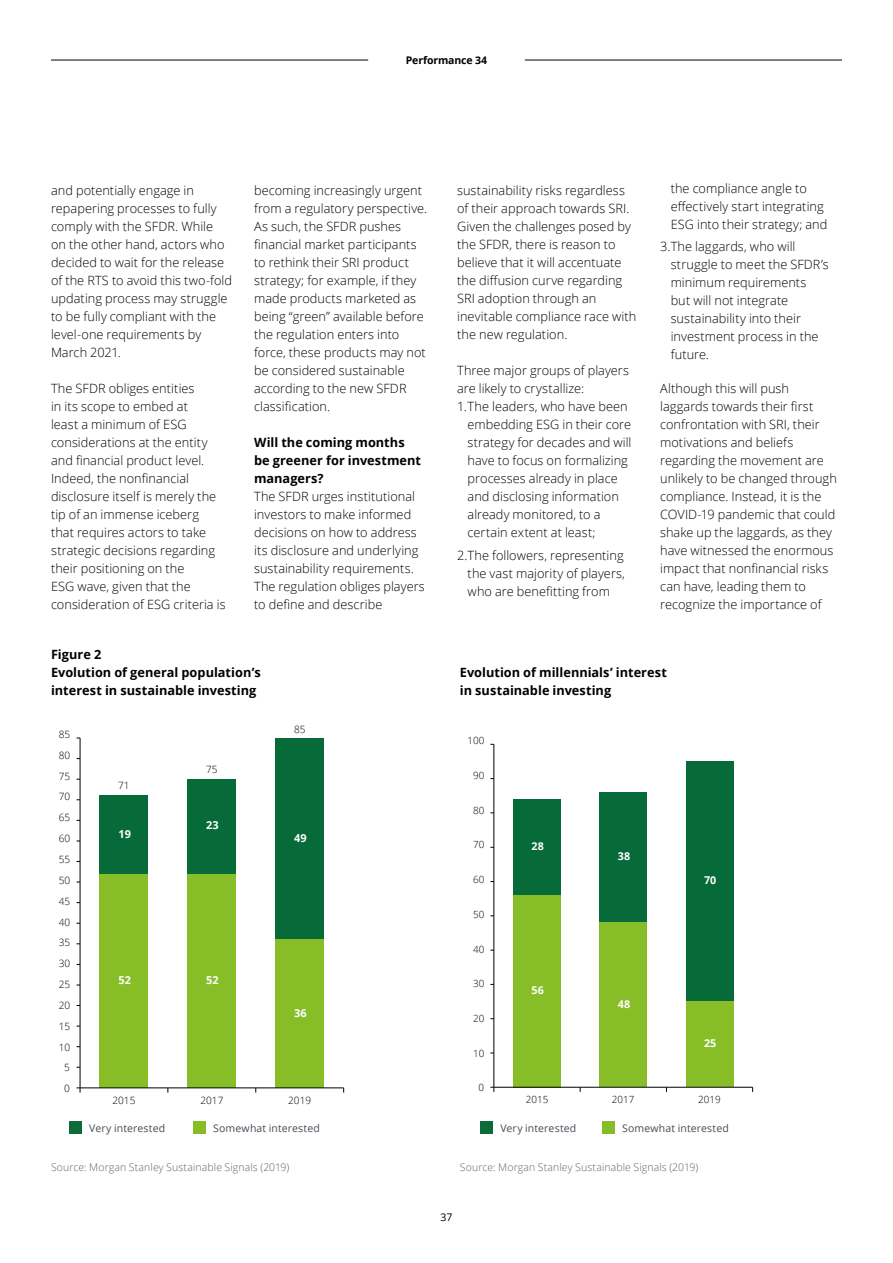
<style>
.page{position:relative;width:893px;height:1263px;background:#fff}
.page>*{position:absolute;margin:0;border:0;box-sizing:border-box;transform-origin:0 0}
.t1{font:300 12.75px/18px "Open Sans";letter-spacing:.005em;color:#000}
.t2{font:700 12.75px/18px "Open Sans";color:#000}
.t3{font:700 10.95px "Open Sans";letter-spacing:.005em;color:#fff}
.t4{font:700 10.8px "Open Sans";letter-spacing:.005em;color:#fff}
.t5{font:300 10.5px "Open Sans";letter-spacing:.01em;color:#5f636a}
.t6{font:10.5px "Open Sans";letter-spacing:.01em;color:#474c55}
.t7{font:700 10.5px "Open Sans";letter-spacing:-.01em;color:#000}
.t8{font:10.5px "Open Sans";color:#000}
.t9{font:300 10.05px "Open Sans";letter-spacing:.005em;color:#010202}
.t10{font:300 9.9px "Open Sans";letter-spacing:.005em;color:#010202}
</style>
<div class="page">
<hr style="left:80px;top:738px;width:1px;height:350px;background:#010202">
<svg style="left:77px;top:1087px;width:4px;height:5px"></svg>
<div style="left:100px;top:796px;width:48px;height:78px;background:#076a39"></div>
<div style="left:187px;top:779px;width:49px;height:95px;background:#076a39"></div>
<div style="left:275px;top:738px;width:49px;height:202px;background:#076a39"></div>
<div style="left:100px;top:874px;width:48px;height:214px;background:#87bd27"></div>
<div style="left:187px;top:874px;width:49px;height:214px;background:#87bd27"></div>
<div style="left:275px;top:940px;width:49px;height:148px;background:#87bd27"></div>
<hr style="left:80px;top:1087px;width:264px;height:1px;background:#010202">
<div style="left:513px;top:799px;width:48px;height:96px;background:#076a39"></div>
<div style="left:599px;top:792px;width:48px;height:131px;background:#076a39"></div>
<div style="left:686px;top:761px;width:47px;height:240px;background:#076a39"></div>
<div style="left:513px;top:895px;width:48px;height:192px;background:#87bd27"></div>
<div style="left:599px;top:923px;width:48px;height:164px;background:#87bd27"></div>
<div style="left:686px;top:1001px;width:47px;height:86px;background:#87bd27"></div>
<hr style="left:493px;top:744px;width:1px;height:343px;background:#010202">
<hr style="left:494px;top:1087px;width:259px;height:1px;background:#010202">
<div style="left:193px;top:1121px;width:13px;height:13px;background:#86bc26"></div>
<div style="left:602px;top:1121px;width:13px;height:13px;background:#86bc26"></div>
<div style="left:69px;top:1121px;width:13px;height:13px;background:#0d6a39"></div>
<div style="left:480px;top:1121px;width:13px;height:13px;background:#0d6a39"></div>
<hr style="left:525px;top:60px;width:317px;height:1px;background:#000">
<hr style="left:51px;top:60px;width:317px;height:1px;background:#000">
<p class="t7" style="left:406px;top:53px;width:83px">Performance 34</p>
<p class="t1" style="left:51px;top:181px;width:183px">and potentially engage in repapering processes to fully comply with the SFDR. While<br>on the other hand, actors who decided to wait for the release of the RTS to avoid this two-fold updating process may struggle to be fully compliant with the level-one requirements by<br>March 2021.</p>
<p class="t1" style="left:51px;top:379px;width:176px">The SFDR obliges entities<br>in its scope to embed at<br>least a minimum of ESG considerations at the entity and financial product level.<br>Indeed, the nonfinancial disclosure itself is merely the tip of an immense iceberg<br>that requires actors to take strategic decisions regarding their positioning on the<br>ESG wave, given that the consideration of ESG criteria is</p>
<p class="t1" style="left:254px;top:181px;width:175px">becoming increasingly urgent from a regulatory perspective.<br>As such, the SFDR pushes financial market participants to rethink their SRI product strategy; for example, if they made products marketed as being “green” available before the regulation enters into force, these products may not be considered sustainable according to the new SFDR classification.</p>
<p class="t2" style="left:254px;top:433px;width:169px">Will the coming months be greener for investment managers?</p>
<p class="t1" style="left:254px;top:487px;width:172px">The SFDR urges institutional investors to make informed decisions on how to address its disclosure and underlying sustainability requirements.<br>The regulation obliges players to define and describe</p>
<p class="t1" style="left:457px;top:181px;width:181px">sustainability risks regardless of their approach towards SRI.<br>Given the challenges posed by the SFDR, there is reason to believe that it will accentuate the diffusion curve regarding<br>SRI adoption through an inevitable compliance race with the new regulation.</p>
<p class="t1" style="left:457px;top:361px;width:173px">Three major groups of players</p>
<p class="t1" style="left:457px;top:379px;width:128px">are likely to crystallize:</p>
<p class="t1" style="left:457px;top:397px;width:172px">1.The leaders, who have been</p>
<p class="t1" style="left:468px;top:415px;width:165px">embedding ESG in their core</p>
<p class="t1" style="left:468px;top:433px;width:165px">strategy for decades and will</p>
<p class="t1" style="left:468px;top:451px;width:162px">have to focus on formalizing</p>
<p class="t1" style="left:468px;top:469px;width:152px">processes already in place</p>
<p class="t1" style="left:468px;top:487px;width:153px">and disclosing information</p>
<p class="t1" style="left:468px;top:505px;width:134px">already monitored, to a</p>
<p class="t1" style="left:468px;top:523px;width:129px">certain extent at least;</p>
<p class="t1" style="left:468px;top:545px;width:159px;text-align:justify;text-indent:-11px">2.The followers, representing the vast majority of players, who are benefitting from</p>
<p class="t1" style="left:671px;top:179px;width:158px">the compliance angle to effectively start integrating<br>ESG into their strategy; and</p>
<p class="t1" style="left:671px;top:237px;width:160px;text-indent:-11px">3.The laggards, who will struggle to meet the SFDR’s minimum requirements but will not integrate sustainability into their investment process in the future.</p>
<p class="t1" style="left:660px;top:379px;width:178px">Although this will push laggards towards their first confrontation with SRI, their motivations and beliefs regarding the movement are unlikely to be changed through compliance. Instead, it is the<br>COVID-19 pandemic that could shake up the laggards, as they have witnessed the enormous impact that nonfinancial risks can have, leading them to recognize the importance of</p>
<p class="t2" style="left:51px;top:644px;width:211px">Figure 2<br>Evolution of general population’s interest in sustainable investing</p>
<p class="t9" style="left:59px;top:727px;width:13px">85</p>
<p class="t9" style="left:59px;top:748px;width:13px">80</p>
<p class="t9" style="left:59px;top:769px;width:13px">75</p>
<p class="t9" style="left:59px;top:790px;width:13px">70</p>
<p class="t9" style="left:59px;top:811px;width:13px">65</p>
<p class="t9" style="left:59px;top:832px;width:13px">60</p>
<p class="t9" style="left:59px;top:852px;width:13px">55</p>
<p class="t9" style="left:59px;top:873px;width:13px">50</p>
<p class="t9" style="left:59px;top:894px;width:13px">45</p>
<p class="t9" style="left:59px;top:915px;width:13px">40</p>
<p class="t9" style="left:59px;top:936px;width:13px">35</p>
<p class="t9" style="left:59px;top:957px;width:13px">30</p>
<p class="t9" style="left:59px;top:977px;width:13px">25</p>
<p class="t9" style="left:59px;top:998px;width:13px">20</p>
<p class="t9" style="left:59px;top:1019px;width:13px">15</p>
<p class="t9" style="left:59px;top:1040px;width:13px">10</p>
<p class="t9" style="left:64px;top:1061px;width:7px">5</p>
<p class="t9" style="left:64px;top:1082px;width:7px">0</p>
<p class="t9" style="left:118px;top:779px;width:13px">71</p>
<p class="t3" style="left:118px;top:826px;width:14px">19</p>
<p class="t9" style="left:206px;top:762px;width:13px">75</p>
<p class="t3" style="left:206px;top:817px;width:14px">23</p>
<p class="t3" style="left:118px;top:972px;width:14px">52</p>
<p class="t3" style="left:206px;top:972px;width:14px">52</p>
<p class="t9" style="left:294px;top:722px;width:13px">85</p>
<p class="t3" style="left:294px;top:830px;width:14px">49</p>
<p class="t3" style="left:294px;top:1005px;width:14px">36</p>
<p class="t9" style="left:112px;top:1093px;width:25px">2015</p>
<p class="t9" style="left:200px;top:1093px;width:25px">2017</p>
<p class="t9" style="left:288px;top:1093px;width:25px">2019</p>
<p class="t2" style="left:460px;top:662px;width:208px">Evolution of millennials’ interest in sustainable investing</p>
<p class="t10" style="left:468px;top:734px;width:18px">100</p>
<p class="t10" style="left:473px;top:769px;width:13px">90</p>
<p class="t10" style="left:473px;top:803px;width:13px">80</p>
<p class="t10" style="left:473px;top:838px;width:13px">70</p>
<p class="t10" style="left:473px;top:873px;width:13px">60</p>
<p class="t10" style="left:473px;top:907px;width:13px">50</p>
<p class="t10" style="left:473px;top:942px;width:13px">40</p>
<p class="t10" style="left:473px;top:977px;width:13px">30</p>
<p class="t10" style="left:473px;top:1012px;width:13px">20</p>
<p class="t10" style="left:473px;top:1046px;width:13px">10</p>
<p class="t10" style="left:478px;top:1081px;width:7px">0</p>
<p class="t4" style="left:532px;top:838px;width:14px">28</p>
<p class="t4" style="left:532px;top:982px;width:14px">56</p>
<p class="t4" style="left:618px;top:849px;width:14px">38</p>
<p class="t4" style="left:618px;top:996px;width:14px">48</p>
<p class="t4" style="left:704px;top:873px;width:14px">70</p>
<p class="t4" style="left:704px;top:1035px;width:14px">25</p>
<p class="t10" style="left:526px;top:1093px;width:24px">2015</p>
<p class="t10" style="left:612px;top:1093px;width:24px">2017</p>
<p class="t10" style="left:698px;top:1093px;width:24px">2019</p>
<p class="t6" style="left:89px;top:1121px;width:77px">Very interested</p>
<p class="t6" style="left:213px;top:1121px;width:108px">Somewhat interested</p>
<p class="t6" style="left:500px;top:1121px;width:77px">Very interested</p>
<p class="t6" style="left:622px;top:1121px;width:108px">Somewhat interested</p>
<p class="t5" style="left:51px;top:1160px;width:240px">Source: Morgan Stanley Sustainable Signals (2019)</p>
<p class="t5" style="left:460px;top:1160px;width:240px">Source: Morgan Stanley Sustainable Signals (2019)</p>
<p class="t8" style="left:441px;top:1210px;width:13px">37</p>
</div>
